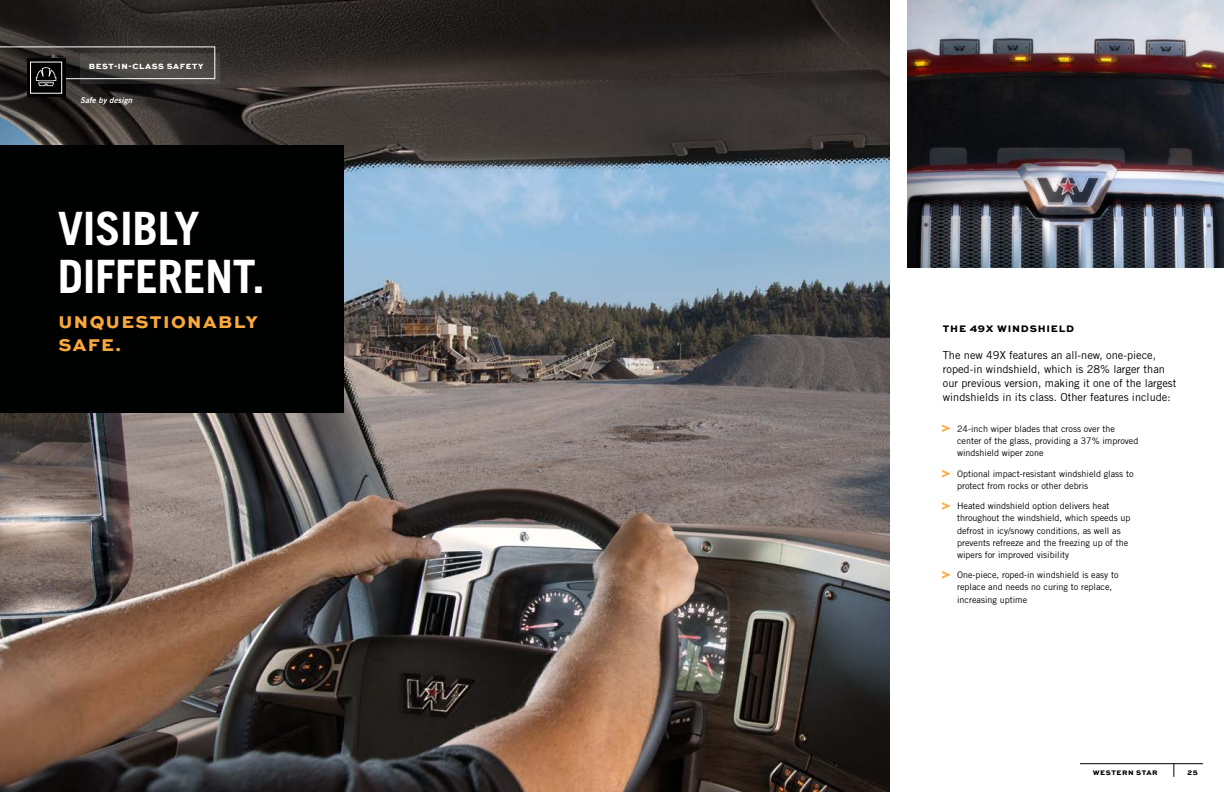
<style>
.page{position:relative;width:1224px;height:792px;background:#fff}
.page>*{position:absolute;margin:0;border:0;box-sizing:border-box;transform-origin:0 0}
.t1{font:700 46px/48px "Trade Gothic";letter-spacing:-.01em;color:#fff}
.t2{font:800 18px/23px "Sweet Sans Pro";letter-spacing:.08em;color:#faa83d}
.t3{font:11px/14px "Trade Gothic";color:#000}
.t4{font:800 10px "Sweet Sans Pro";letter-spacing:.08em;color:#000}
.t5{font:9px/12.2px "Trade Gothic";color:#000}
.t6{font:800 8px "Sweet Sans Pro";letter-spacing:.08em;color:#fff}
.t7{font:italic 8px "Trade Gothic Bold Two";letter-spacing:.01em;color:#fff}
.t8{font:800 7px "Sweet Sans Pro";letter-spacing:.075em;color:#000}
</style>
<div class="page">
<hr style="left:1080px;top:763px;width:123px;height:1px;background:#000">
<svg style="left:1173px;top:764px;width:1px;height:13px"></svg>
<img style="left:0;top:0;width:890px;height:792px">
<div style="left:0;top:145px;width:343px;height:268px;background:#000101"></div>
<div style="left:80px;top:54px;width:140px;height:30px;background:#494642"></div>
<svg style="left:27px;top:86px;width:38px;height:11px"></svg>
<div style="left:30px;top:62px;width:32px;height:31px;border:1px solid #fff"></div>
<svg style="left:0;top:46px;width:216px;height:40px"></svg>
<svg style="left:943px;top:425px;width:7px;height:7px"></svg>
<svg style="left:943px;top:470px;width:7px;height:7px"></svg>
<svg style="left:943px;top:503px;width:7px;height:6px"></svg>
<svg style="left:943px;top:572px;width:7px;height:6px"></svg>
<img style="left:907px;top:0;width:317px;height:268px">
<p class="t6" style="left:89px;top:60px;width:116px">BEST-IN-CLASS SAFETY</p>
<p class="t7" style="left:80px;top:95px;width:54px">Safe by design</p>
<h1 class="t1" style="left:58px;top:204px;width:209px">VISIBLY<br>DIFFERENT.</h1>
<h2 class="t2" style="left:58px;top:309px;width:201px">UNQUESTIONABLY<br>SAFE.</h2>
<p class="t4" style="left:943px;top:321px;width:133px">THE 49X WINDSHIELD</p>
<p class="t3" style="left:943px;top:348px;width:235px">The new 49X features an all-new, one-piece, roped-in windshield, which is 28% larger than our previous version, making it one of the largest windshields in its class. Other features include:</p>
<p class="t5" style="left:957px;top:423px;width:183px">24-inch wiper blades that cross over the center of the glass, providing a 37% improved windshield wiper zone</p>
<p class="t5" style="left:957px;top:467px;width:178px">Optional impact-resistant windshield glass to protect from rocks or other debris</p>
<p class="t5" style="left:957px;top:500px;width:175px">Heated windshield option delivers heat throughout the windshield, which speeds up defrost in icy/snowy conditions, as well as prevents refreeze and the freezing up of the wipers for improved visibility</p>
<p class="t5" style="left:957px;top:569px;width:163px">One-piece, roped-in windshield is easy to replace and needs no curing to replace, increasing uptime</p>
<p class="t8" style="left:1093px;top:768px;width:66px">WESTERN STAR</p>
<p class="t8" style="left:1188px;top:768px;width:12px">25</p>
</div>
